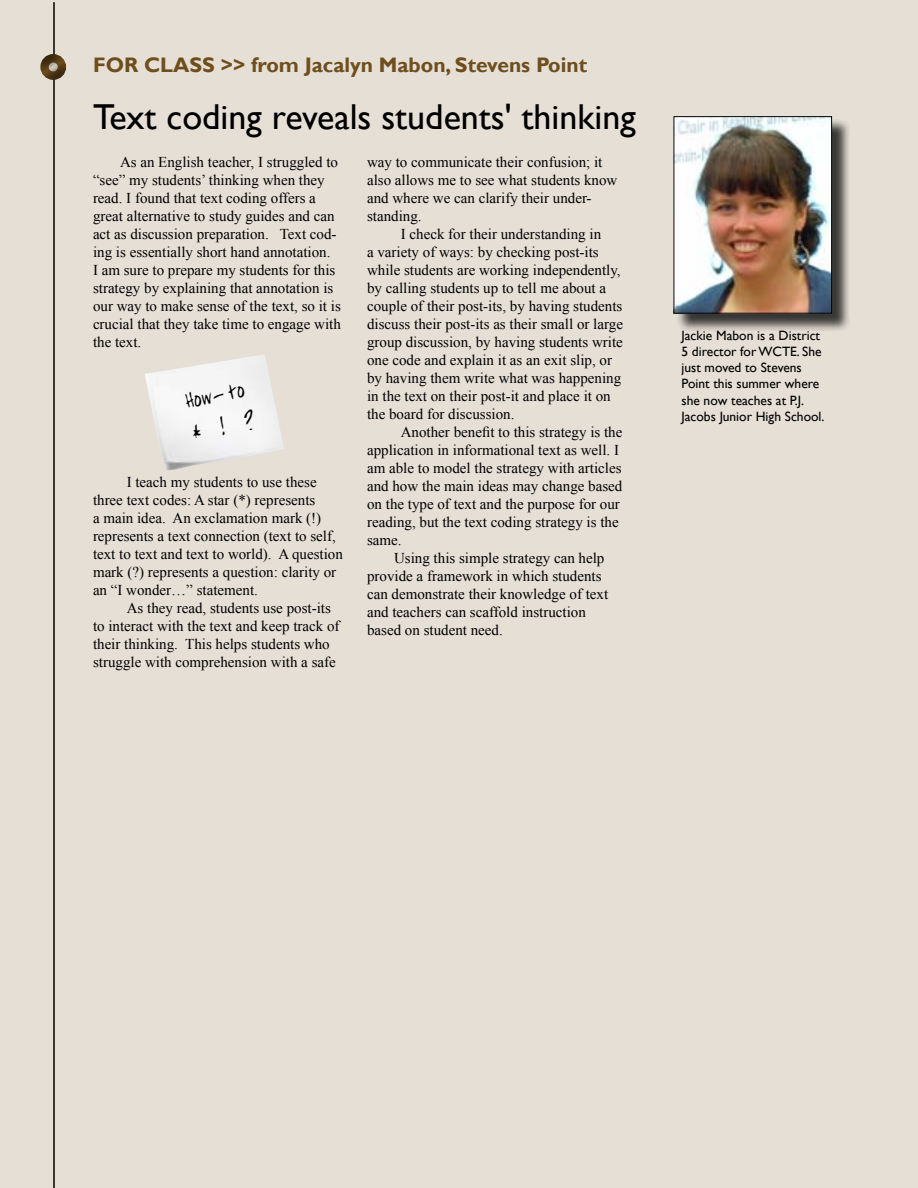
<style>
.page{position:relative;width:918px;height:1188px;background:#e5dfd6}
.page>*{position:absolute;margin:0;border:0;box-sizing:border-box;transform-origin:0 0}
.t1{font:36px "Gill Sans";color:#000}
.t2{font:22.5px "High Strung";color:#000}
.t3{font:700 21px "Gill Sans";color:#6e4e1d}
.t4{font:15px/18px "Times New Roman";color:#000}
.t5{font:13.5px/16.2px "Gill Sans";color:#000}
</style>
<div class="page">
<div style="left:676px;top:119px;width:174px;height:213px;background:#000;opacity:.75"></div>
<img style="left:676px;top:118px;width:154px;height:194px">
<div style="left:674px;top:116px;width:158px;height:198px;border:1px solid #000"></div>
<img style="left:145px;top:354px;width:139px;height:116px">
<hr style="left:53px;top:2px;width:2px;height:1186px;background:#000">
<div style="left:28px;top:52px;width:52px;height:28px;background:#000;opacity:.5"></div>
<div style="left:191px;top:409px;width:65px;height:30px;background:#f7f7f7"></div>
<h3 class="t3" style="left:93px;top:52px;width:496px">FOR CLASS &gt;&gt; from Jacalyn Mabon, Stevens Point</h3>
<h1 class="t1" style="left:93px;top:96px;width:544px">Text coding reveals students' thinking</h1>
<p class="t4" style="left:93px;top:153px;width:249px;text-indent:27px">As an English teacher, I struggled to “see” my students’ thinking when they read. I found that text coding offers a great alternative to study guides and can act as discussion preparation. Text cod&shy;ing is essentially short hand annotation.<br>I am sure to prepare my students for this strategy by explaining that annotation is our way to make sense of the text, so it is crucial that they take time to engage with the text.</p>
<p class="t4" style="left:367px;top:153px;width:252px">way to communicate their confusion; it also allows me to see what students know and where we can clarify their under&shy;standing.</p>
<p class="t4" style="left:367px;top:225px;width:257px;text-indent:34px">I check for their understanding in<br>a variety of ways: by checking post-its while students are working independently, by calling students up to tell me about a couple of their post-its, by having students discuss their post-its as their small or large group discussion, by having students write one code and explain it as an exit slip, or by having them write what was happening in the text on their post-it and place it on the board for discussion.</p>
<p class="t4" style="left:367px;top:423px;width:257px;text-indent:34px">Another benefit to this strategy is the application in informational text as well. I am able to model the strategy with articles and how the main ideas may change based on the type of text and the purpose for our reading, but the text coding strategy is the same.</p>
<p class="t4" style="left:367px;top:549px;width:243px;text-indent:27px">Using this simple strategy can help provide a framework in which students can demonstrate their knowledge of text and teachers can scaffold instruction based on student need.</p>
<h2 class="t2" style="left:182px;top:388px;width:63px;rotate:-11deg">How- to</h2>
<p class="t4" style="left:93px;top:472px;width:251px;text-indent:34px">I teach my students to use these three text codes: A star (*) represents<br>a main idea. An exclamation mark (!) represents a text connection (text to self, text to text and text to world). A question mark (?) represents a question: clarity or an “I wonder…” statement.</p>
<p class="t4" style="left:93px;top:598px;width:248px;text-indent:34px">As they read, students use post-its to interact with the text and keep track of their thinking. This helps students who struggle with comprehension with a safe</p>
<p class="t5" style="left:681px;top:327px;width:145px">Jackie Mabon is a District<br>5 director for WCTE. She just moved to Stevens<br>Point this summer where she now teaches at P.J.<br>Jacobs Junior High School.</p>
</div>
